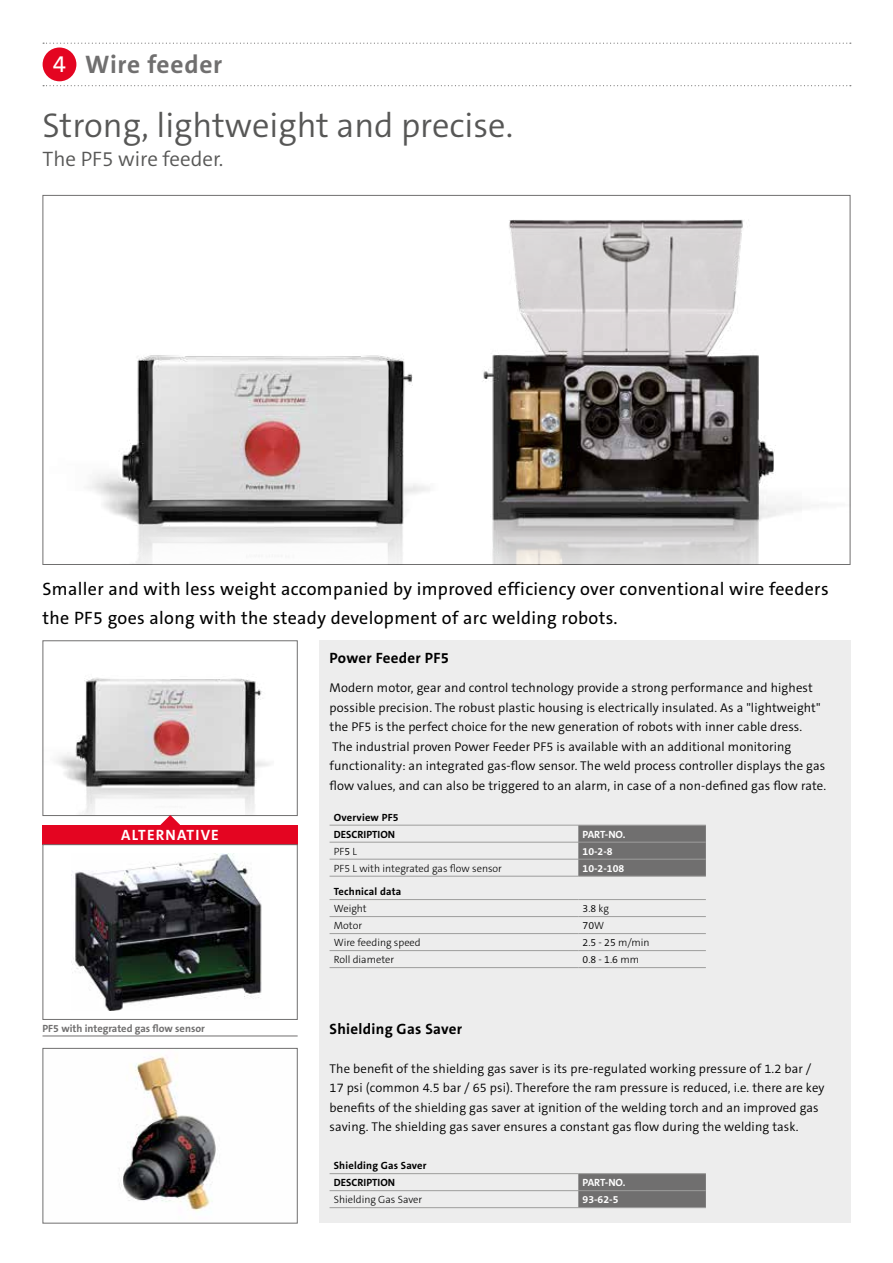
<style>
.page{position:relative;width:893px;height:1263px;background:#fff}
.page>*{position:absolute;margin:0;border:0;box-sizing:border-box;transform-origin:0 0}
.t1{font:300 34.5px "The Sans C5";color:#575756}
.t2{font:700 25.5px "The Sans C5";letter-spacing:.03em;color:#706f6f}
.t3{font:300 21px "The Sans C5";color:#575756}
.t4{font:18px/29.2px "The Sans C5";letter-spacing:.02em;color:#000}
.t5{font:700 15px "The Sans C5";letter-spacing:.02em;color:#000}
.t6{font:700 15px "The Sans C5";letter-spacing:.08em;color:#fff}
.t7{font:300 12.75px/19.5px "The Sans C5";letter-spacing:.01em;color:#000}
.t8{font:300 10.5px "The Sans C5";color:#000}
.t9{font:700 10.5px/17px "The Sans C5";letter-spacing:.02em;color:#000}
.t10{font:700 10.5px "The Sans C5";color:#fff}
.t11{font:700 10.5px "The Sans C5";color:#706f6f}
.t12{font:700 10.5px/17px "The Sans C5";color:#000}
.t13{font:300 10.5px "The Sans C5";color:#000}
.s1{font-weight:400;font-size:24px;color:#fff}
.s2{font-style:inherit}
</style>
<div class="page">
<img style="left:56px;top:677px;width:214px;height:137px">
<div style="left:43px;top:640px;width:255px;height:176px;border:1px solid #706f6f"></div>
<div style="left:319px;top:640px;width:531px;height:582px;background:#ededed"></div>
<hr style="left:43px;top:1035px;width:255px;height:1px;background:#706f6f">
<div style="left:43px;top:825px;width:255px;height:19px;background:#e40521"></div>
<svg style="left:161px;top:815px;width:19px;height:10px"></svg>
<img style="left:71px;top:853px;width:191px;height:158px">
<div style="left:43px;top:844px;width:255px;height:176px;border:1px solid #706f6f"></div>
<div style="left:43px;top:48px;width:33px;height:33px;background:#e40521;border-radius:50%"></div>
<svg style="left:43px;top:43px;width:808px;height:1px"></svg>
<svg style="left:43px;top:85px;width:808px;height:1px"></svg>
<svg style="left:578px;top:826px;width:128px;height:50px;background:#717070"></svg>
<hr style="left:330px;top:825px;width:248px;height:1px;background:#9d9d9c">
<hr style="left:578px;top:825px;width:128px;height:1px;background:#9d9d9c">
<hr style="left:330px;top:842px;width:248px;height:1px;background:#9d9d9c">
<hr style="left:578px;top:842px;width:128px;height:1px;background:#9d9d9c">
<hr style="left:330px;top:859px;width:248px;height:1px;background:#9d9d9c">
<hr style="left:578px;top:859px;width:128px;height:1px;background:#9d9d9c">
<hr style="left:330px;top:876px;width:248px;height:1px;background:#9d9d9c">
<hr style="left:578px;top:876px;width:128px;height:1px;background:#9d9d9c">
<hr style="left:330px;top:899px;width:248px;height:1px;background:#9d9d9c">
<hr style="left:578px;top:899px;width:128px;height:1px;background:#9d9d9c">
<hr style="left:330px;top:916px;width:248px;height:1px;background:#9d9d9c">
<hr style="left:578px;top:916px;width:128px;height:1px;background:#9d9d9c">
<hr style="left:330px;top:933px;width:248px;height:1px;background:#9d9d9c">
<hr style="left:578px;top:933px;width:128px;height:1px;background:#9d9d9c">
<hr style="left:330px;top:950px;width:248px;height:1px;background:#9d9d9c">
<hr style="left:578px;top:950px;width:128px;height:1px;background:#9d9d9c">
<hr style="left:330px;top:967px;width:248px;height:1px;background:#9d9d9c">
<hr style="left:578px;top:967px;width:128px;height:1px;background:#9d9d9c">
<img style="left:43px;top:295px;width:420px;height:270px">
<img style="left:475px;top:195px;width:375px;height:370px">
<img style="left:119px;top:1056px;width:98px;height:156px">
<div style="left:43px;top:1048px;width:255px;height:175px;border:1px solid #706f6f"></div>
<div style="left:578px;top:1174px;width:128px;height:33px;background:#706f6f"></div>
<hr style="left:330px;top:1173px;width:248px;height:1px;background:#9d9d9c">
<hr style="left:578px;top:1173px;width:128px;height:1px;background:#9d9d9c">
<hr style="left:330px;top:1190px;width:248px;height:1px;background:#9d9d9c">
<hr style="left:578px;top:1190px;width:128px;height:1px;background:#9d9d9c">
<hr style="left:330px;top:1207px;width:248px;height:1px;background:#9d9d9c">
<hr style="left:578px;top:1207px;width:128px;height:1px;background:#9d9d9c">
<h2 class="t2" style="left:53px;top:48px;width:171px"><span class="s1">4</span> Wire feeder</h2>
<h1 class="t1" style="left:43px;top:103px;width:472px">Strong, lightweight and precise.</h1>
<h3 class="t3" style="left:43px;top:145px;width:182px">The PF5 wire feeder.</h3>
<h3 class="t4" style="left:43px;top:574px;width:788px">Smaller and with less weight accompanied by improved efficiency over conventional wire feeders the PF5 goes along with the steady development of arc welding robots.</h3>
<p class="t6" style="left:121px;top:825px;width:99px">ALTERNATIVE</p>
<p class="t11" style="left:43px;top:1021px;width:164px">PF5 with integrated gas flow sensor</p>
<p class="t5" style="left:330px;top:648px;width:121px">Power Feeder PF5</p>
<p class="t7" style="left:330px;top:678px;width:498px">Modern motor, gear and control technology provide a strong performance and highest possible precision. The robust plastic housing is electrically insulated. As a "lightweight" the PF5 is the perfect choice for the new generation of robots with inner cable dress.<br>The industrial proven Power Feeder PF5 is available with an additional monitoring functionality: an integrated gas-flow sensor. The weld process controller displays the gas flow values, and can also be triggered to an alarm, in case of a non-defined gas flow rate.</p>
<p class="t12" style="left:334px;top:808px;width:66px">Overview PF5<br>DESCRIPTION</p>
<p class="t10" style="left:583px;top:827px;width:44px">PART-NO.</p>
<p class="t8" style="left:334px;top:844px;width:25px">PF<span class="s2">5</span> L</p>
<p class="t10" style="left:583px;top:844px;width:32px">10-2-8</p>
<p class="t8" style="left:334px;top:861px;width:170px">PF5 L with integrated gas flow sensor</p>
<p class="t10" style="left:583px;top:861px;width:43px">10-2-108</p>
<p class="t9" style="left:334px;top:883px;width:69px">Technical data</p>
<p class="t8" style="left:334px;top:902px;width:34px">Weight</p>
<p class="t8" style="left:583px;top:902px;width:28px"><span class="s2">3</span>.<span class="s2">8</span> kg</p>
<p class="t8" style="left:334px;top:919px;width:30px">Motor</p>
<p class="t13" style="left:583px;top:919px;width:23px">70<span class="s2">W</span></p>
<p class="t8" style="left:334px;top:936px;width:88px">Wire feeding speed</p>
<p class="t8" style="left:583px;top:936px;width:68px"><span class="s2">2</span>.<span class="s2">5</span> - <span class="s2">25</span> m/min</p>
<p class="t8" style="left:334px;top:953px;width:62px">Roll diameter</p>
<p class="t8" style="left:583px;top:953px;width:58px"><span class="s2">0</span>.<span class="s2">8</span> - <span class="s2">1</span>.<span class="s2">6</span> mm</p>
<p class="t5" style="left:330px;top:1019px;width:134px">Shielding Gas Saver</p>
<p class="t7" style="left:330px;top:1059px;width:496px">The benefit of the shielding gas saver is its pre-regulated working pressure of 1.2 bar / 17 psi (common 4.5 bar / 65 psi). Therefore the ram pressure is reduced, i.e. there are key benefits of the shielding gas saver at ignition of the welding torch and an improved gas saving. The shielding gas saver ensures a constant gas flow during the welding task.</p>
<p class="t9" style="left:334px;top:1157px;width:94px">Shielding Gas Saver<br>DESCRIPTION</p>
<p class="t10" style="left:583px;top:1176px;width:44px">PART-NO.</p>
<p class="t8" style="left:334px;top:1193px;width:90px">Shielding Gas Saver</p>
<p class="t10" style="left:583px;top:1193px;width:37px">93-62-5</p>
</div>
